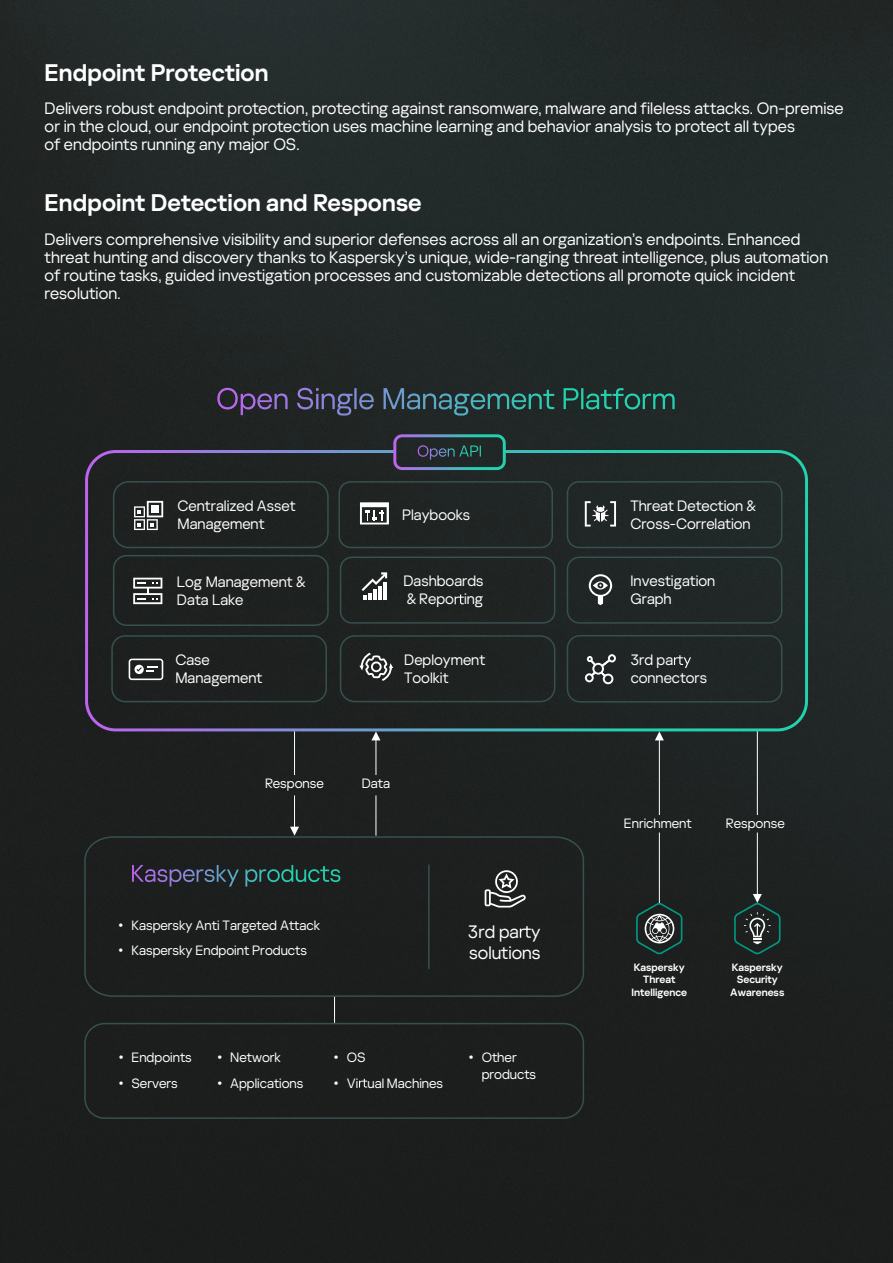
<style>
.page{position:relative;width:893px;height:1263px;background:#fff}
.page>*{position:absolute;margin:0;border:0;box-sizing:border-box;transform-origin:0 0}
.h5_v3{font:600 24px "Kaspersky Sans Display";letter-spacing:.005em;color:#fff}
.t1{font:18px/21.6px "Kaspersky Sans Display";color:#fff}
.t2{font:16.5px/18px "Kaspersky Sans Display";letter-spacing:.005em;color:#fff}
.t3{font:15px/18px "Kaspersky Sans Display";color:#fff}
.t4{font:13.5px/16.2px "Kaspersky Sans Display";color:#fff}
.t5{font:600 10.5px/12.6px "Kaspersky Sans Display";color:#fff;text-align:center}
.s1{font-family:"Arial"}
</style>
<div class="page">
<img style="left:0;top:0;width:893px;height:1263px">
<svg style="left:334px;top:998px;width:1px;height:25px"></svg>
<div style="left:85px;top:1023px;width:499px;height:96px;border:2px solid #375050;border-radius:20px"></div>
<div style="left:85px;top:835px;width:500px;height:163px;background:#1c1f1e"></div>
<svg style="left:636px;top:903px;width:46px;height:51px;background:#3a4c49"></svg>
<svg style="left:217px;top:388px;width:449px;height:21px;background:#324a53"></svg>
<svg style="left:132px;top:865px;width:208px;height:17px;background:#2e434d"></svg>
<hr style="left:428px;top:864px;width:2px;height:105px;background:#375050">
<svg style="left:359px;top:1079px;width:8px;height:8px"></svg>
<svg style="left:520px;top:926px;width:11px;height:12px"></svg>
<svg style="left:485px;top:869px;width:41px;height:38px;background:#565958"></svg>
<svg style="left:85px;top:450px;width:723px;height:281px;background:#242b2b"></svg>
<svg style="left:393px;top:434px;width:113px;height:36px;background:#30454e"></svg>
<hr style="left:294px;top:795px;width:1px;height:33px;background:#fff">
<hr style="left:294px;top:731px;width:1px;height:44px;background:#fff">
<svg style="left:290px;top:827px;width:9px;height:9px"></svg>
<hr style="left:376px;top:739px;width:1px;height:36px;background:#fff">
<hr style="left:376px;top:795px;width:1px;height:41px;background:#fff">
<svg style="left:371px;top:731px;width:9px;height:9px"></svg>
<hr style="left:659px;top:739px;width:1px;height:76px;background:#fff">
<hr style="left:757px;top:731px;width:1px;height:84px;background:#fff">
<hr style="left:659px;top:832px;width:1px;height:71px;background:#fff">
<svg style="left:655px;top:731px;width:9px;height:9px"></svg>
<hr style="left:757px;top:832px;width:1px;height:63px;background:#fff">
<svg style="left:734px;top:894px;width:47px;height:60px;background:#2a3a37"></svg>
<p class="h5_v3" style="left:45px;top:55px;width:225px">Endpoint Protection</p>
<p class="t2" style="left:45px;top:98px;width:800px">Delivers robust endpoint protection, protecting against ransomware, malware and fileless attacks. On-premise or in the cloud, our endpoint protection uses machine learning and behavior analysis to protect all types<br>of endpoints running any major OS.</p>
<p class="h5_v3" style="left:45px;top:185px;width:378px">Endpoint Detection and Response</p>
<p class="t2" style="left:45px;top:229px;width:785px">Delivers comprehensive visibility and superior defenses across all an organization’s endpoints. Enhanced threat hunting and discovery thanks to Kaspersky’s unique, wide-ranging threat intelligence, plus automation of routine tasks, guided investigation processes and customizable detections all promote quick incident resolution.</p>
<p class="t3" style="left:178px;top:496px;width:120px">Centralized Asset<br>Management</p>
<p class="t3" style="left:402px;top:505px;width:70px">Playbooks</p>
<p class="t3" style="left:630px;top:496px;width:127px">Threat Detection &amp;<br>Cross-Correlation</p>
<p class="t3" style="left:177px;top:571px;width:130px">Log Management &amp;<br>Data Lake</p>
<p class="t3" style="left:403px;top:571px;width:82px">Dashboards &amp; Repo ing</p>
<p class="t3" style="left:630px;top:571px;width:86px">Investigation<br>Graph</p>
<p class="t3" style="left:175px;top:650px;width:89px">Case<br>Management</p>
<p class="t3" style="left:404px;top:650px;width:83px">Deployment<br>Toolkit</p>
<p class="t3" style="left:631px;top:650px;width:78px">3rd pa connectors</p>
<p class="t4" style="left:265px;top:774px;width:60px">Response</p>
<p class="t4" style="left:362px;top:774px;width:30px">Data</p>
<p class="t4" style="left:119px;top:916px;width:203px"><span class="s1">•</span> Kaspersky Anti Targeted Attack</p>
<p class="t4" style="left:119px;top:941px;width:190px"><span class="s1">•</span> Kaspersky Endpoint Products</p>
<p class="t1" style="left:468px;top:919px;width:74px">3rd pa y solutions</p>
<p class="t4" style="left:624px;top:814px;width:69px">Enrichment</p>
<p class="t4" style="left:726px;top:814px;width:60px">Response</p>
<p class="t5" style="left:631px;top:960px;width:57px">Kaspersky<br>Threat<br>Intelligence</p>
<p class="t5" style="left:730px;top:960px;width:56px">Kaspersky<br>Security<br>Awareness</p>
<p class="t4" style="left:119px;top:1049px;width:75px"><span class="s1">•</span> Endpoints</p>
<p class="t4" style="left:119px;top:1074px;width:61px"><span class="s1">•</span> Servers</p>
<p class="t4" style="left:217px;top:1049px;width:65px"><span class="s1">•</span> Network</p>
<p class="t4" style="left:217px;top:1074px;width:88px"><span class="s1">•</span> Applications</p>
<p class="t4" style="left:334px;top:1049px;width:33px"><span class="s1">•</span> OS</p>
<p class="t4" style="left:334px;top:1074px;width:111px"><span class="s1">•</span> Vi ual Machines</p>
<p class="t4" style="left:482px;top:1049px;width:56px;text-indent:-13px"><span class="s1">•</span> Other products</p>
</div>
